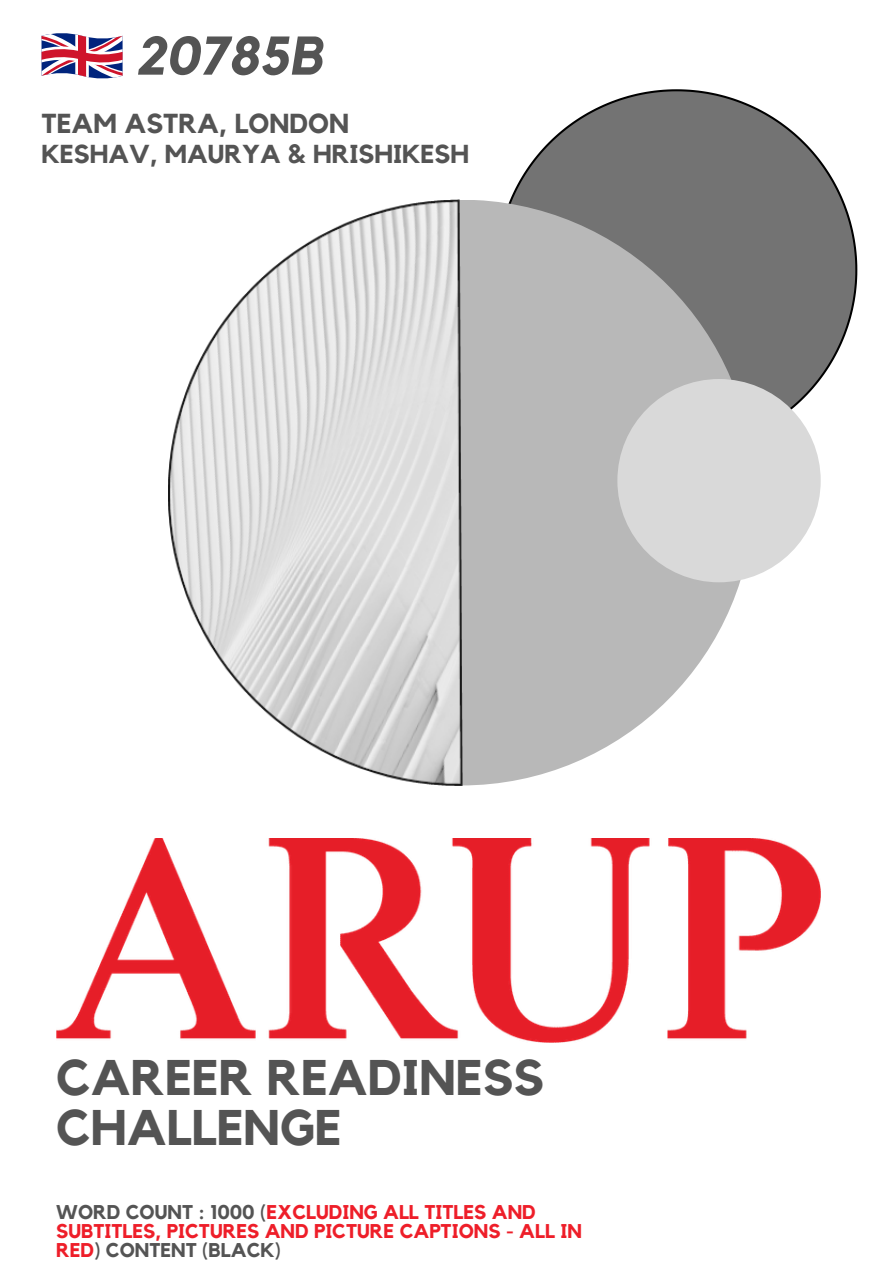
<style>
.page{position:relative;width:893px;height:1264px;background:#fff}
.page>*{position:absolute;margin:0;border:0;box-sizing:border-box;transform-origin:0 0}
.t1{font:italic 700 53.85px "Kollektif";color:#545454}
.t2{font:700 49.8px/49.5px "Kollektif";color:#545454}
.t3{font:700 27.3px "Kollektif";color:#545454}
.t4{font:700 25.8px "Kollektif";color:#545454}
.t5{font:700 19.8px/19.2px "Kollektif";color:#ee1e29}
.s1{color:#545454}
</style>
<div class="page">
<svg style="left:496px;top:89px;width:361px;height:361px"></svg>
<div style="left:168px;top:200px;width:585px;height:585px;background:#b8b8b8;border-radius:50%"></div>
<div style="left:617px;top:379px;width:203px;height:203px;background:#d9d9d9;border-radius:50%"></div>
<img style="left:168px;top:200px;width:294px;height:586px">
<img style="left:56px;top:838px;width:764px;height:204px">
<svg style="left:42px;top:33px;width:81px;height:46px"></svg>
<h3 class="t1" style="left:135px;top:31px;width:189px">20785B</h3>
<p class="t3" style="left:42px;top:111px;width:309px">TEAM ASTRA, LONDON</p>
<h3 class="t4" style="left:42px;top:142px;width:429px">KESHAV, MAURYA &amp; HRISHIKESH</h3>
<p class="t2" style="left:56px;top:1054px;width:489px">CAREER READINESS<br>CHALLENGE</p>
<p class="t5" style="left:56px;top:1203px;width:527px"><span class="s1">WORD COUNT : 1000 (</span>EXCLUDING ALL TITLES AND<br>SUBTITLES, PICTURES AND PICTURE CAPTIONS - ALL IN<br>RED<span class="s1">) CONTENT (BLACK)</span></p>
</div>
